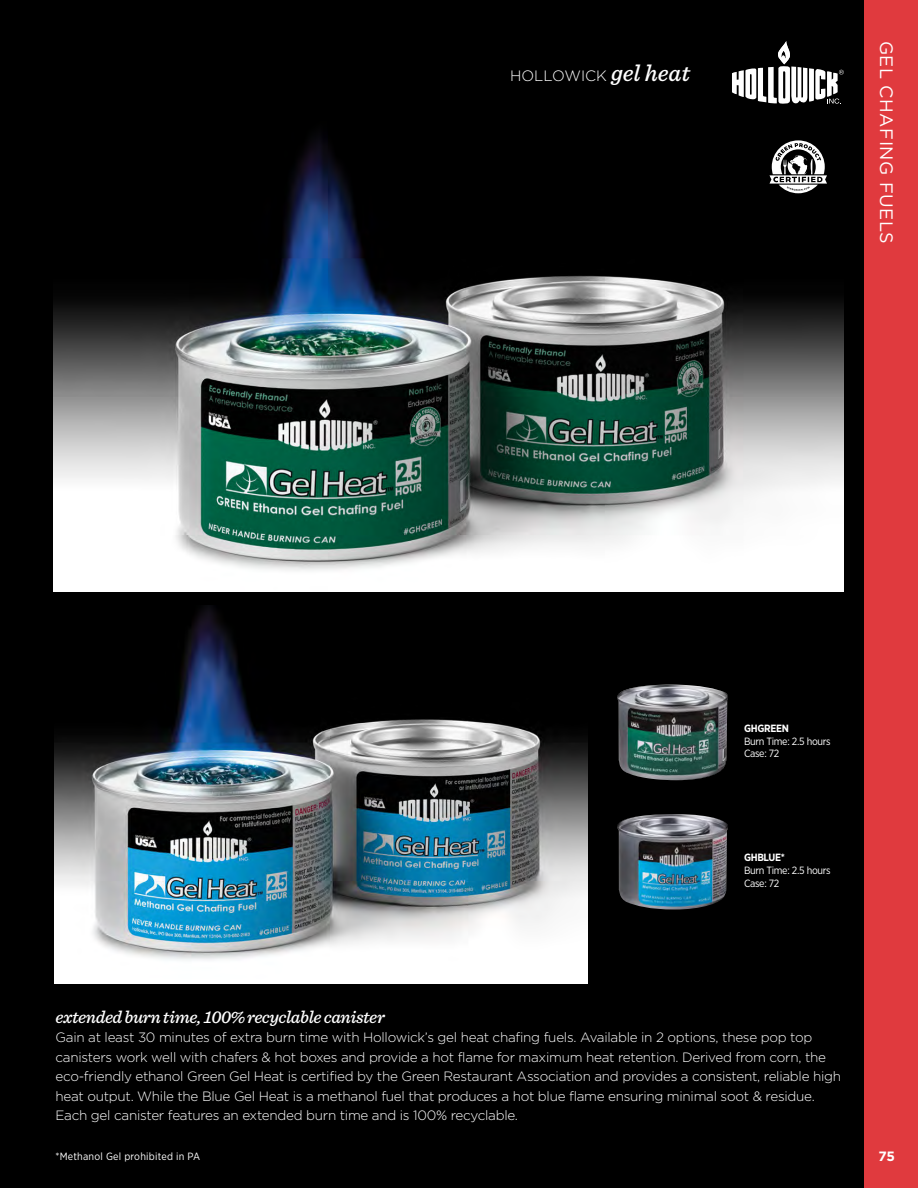
<style>
.page{position:relative;width:918px;height:1188px;background:#000}
.page>*{position:absolute;margin:0;border:0;box-sizing:border-box;transform-origin:0 0}
.t1{font:italic 500 18px "Sentinel";letter-spacing:-.025em;color:#fff}
.t2{font:18px "Gotham";letter-spacing:.03em;color:#fff}
.t3{font:300 15px "Gotham";color:#fff}
.t4{font:300 13.5px/19.5px "Gotham";letter-spacing:-.02em;color:#fff}
.t5{font:700 13.5px "Gotham";color:#fff}
.t6{font:10.5px/12.8px "Gotham Narrow";letter-spacing:-.03em;color:#fff}
.t7{font:10.5px "Gotham Narrow";letter-spacing:.02em;color:#fff}
.t8{font:700 10.5px "Gotham Narrow";letter-spacing:-.03em;color:#fff}
.s1{font-family:"Sentinel";font-weight:500;font-style:italic;font-size:24px}
</style>
<div class="page">
<div style="left:864px;top:0;width:54px;height:1188px;background:#e03a3e"></div>
<img style="left:53px;top:135px;width:791px;height:457px">
<img style="left:55px;top:606px;width:533px;height:377px">
<svg style="left:732px;top:41px;width:112px;height:63px"></svg>
<img style="left:617px;top:814px;width:111px;height:96px">
<img style="left:617px;top:685px;width:111px;height:95px">
<svg style="left:770px;top:140px;width:57px;height:53px"></svg>
<p class="t3" style="left:510px;top:68px;width:182px">HOLLOWICK <span class="s1">gel heat</span></p>
<h1 class="t2" style="left:896px;top:40px;width:205px;rotate:90deg">GEL CHAFING FUELS</h1>
<p class="t8" style="left:744px;top:722px;width:46px">GHGREEN</p>
<p class="t6" style="left:744px;top:734px;width:88px">Burn Time: 2.5 hours<br>Case: 72</p>
<p class="t8" style="left:744px;top:851px;width:42px">GHBLUE*</p>
<p class="t6" style="left:744px;top:864px;width:88px">Burn Time: 2.5 hours<br>Case: 72</p>
<h1 class="t1" style="left:55px;top:1003px;width:331px">extended burn time, 100% recyclable canister</h1>
<p class="t4" style="left:55px;top:1028px;width:787px">Gain at least 30 minutes of extra burn time with Hollowick’s gel heat chafing fuels. Available in 2 options, these pop top canisters work well with chafers &amp; hot boxes and provide a hot flame for maximum heat retention. Derived from corn, the eco-friendly ethanol Green Gel Heat is certified by the Green Restaurant Association and provides a consistent, reliable high heat output. While the Blue Gel Heat is a methanol fuel that produces a hot blue flame ensuring minimal soot &amp; residue.<br>Each gel canister features an extended burn time and is 100% recyclable.</p>
<p class="t7" style="left:55px;top:1149px;width:146px">*Methanol Gel prohibited in PA</p>
<p class="t5" style="left:878px;top:1147px;width:18px">75</p>
</div>
